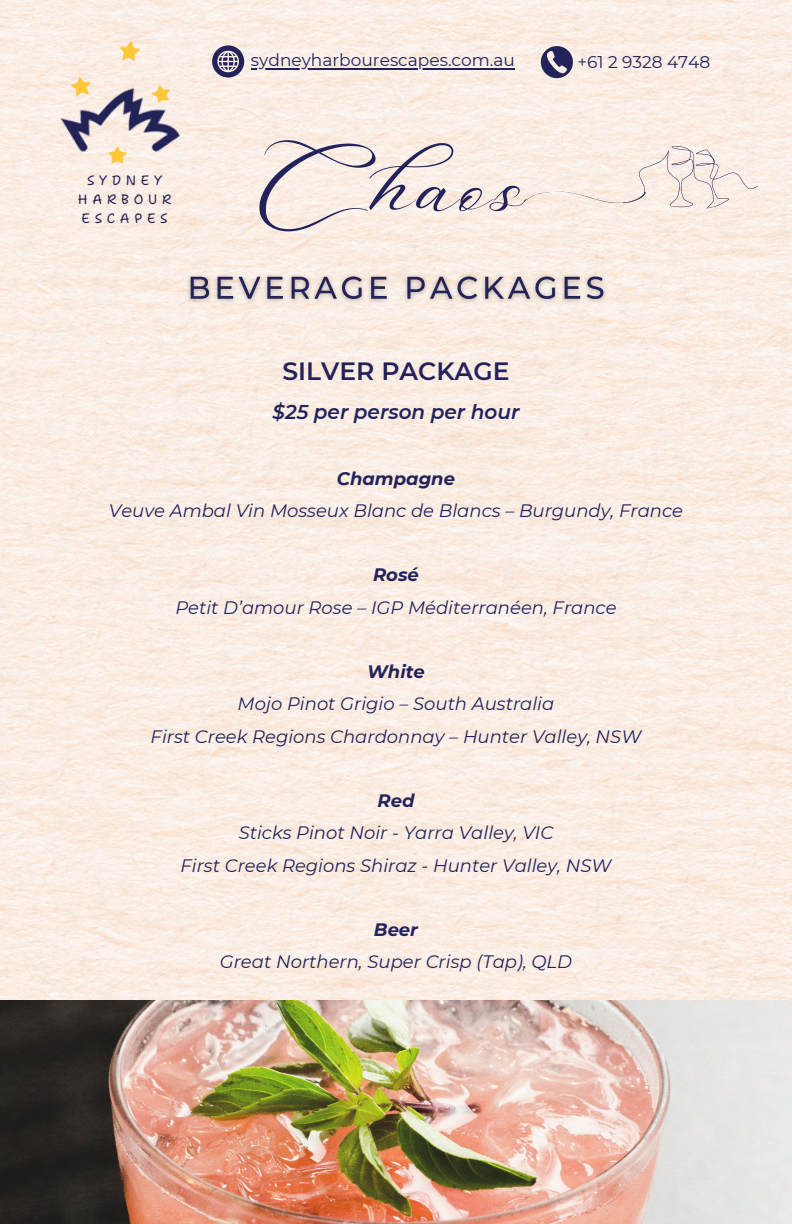
<style>
.page{position:relative;width:792px;height:1224px;background:#fff}
.page>*{position:absolute;margin:0;border:0;box-sizing:border-box;transform-origin:0 0}
.t1{font:55.6px "Aniyah";color:#23225a}
.t2{font:50.6px "Aniyah";color:#23225a}
.t3{font:600 25px "Montserrat";color:#23225a}
.t4{font:italic 600 20px "Montserrat";color:#23225a}
.t5{font:italic 18px/32.2px "Montserrat";color:#23225a;text-align:center}
.t6{font:17px "Montserrat";color:#23225a}
.t7{font:13.6px/19px "Shantell Sans";letter-spacing:.345em;color:#23225a;text-align:center}
.s1{font-weight:700}
</style>
<div class="page">
<img style="left:0;top:0;width:792px;height:1000px">
<img style="left:0;top:1000px;width:792px;height:224px">
<img style="left:182px;top:270px;width:430px;height:39px">
<img style="left:61px;top:30px;width:127px;height:146px">
<hr style="left:251px;top:68px;width:264px;height:1px;background:#23225a">
<svg style="left:541px;top:46px;width:32px;height:32px"></svg>
<svg style="left:212px;top:45px;width:32px;height:33px"></svg>
<svg style="left:523px;top:129px;width:237px;height:98px;background:#f6eae1"></svg>
<h4 class="t7" style="left:78px;top:170px;width:94px">SYDNEY<br>HARBOUR<br>ESCAPES</h4>
<p class="t6" style="left:251px;top:50px;width:265px">sydneyharbourescapes.com.au</p>
<h3 class="t6" style="left:577px;top:51px;width:134px">+61 2 9328 4748</h3>
<h1 class="t1" style="left:258px;top:175px;width:110px">C</h1>
<p class="t2" style="left:376px;top:167px;width:150px">haos</p>
<p class="t3" style="left:283px;top:356px;width:228px">SILVER PACKAGE</p>
<p class="t4" style="left:273px;top:400px;width:248px">$25 per person per hour</p>
<p class="t5" style="left:109px;top:462px;width:576px"><span class="s1">Champagne<br></span>Veuve Ambal Vin Mosseux Blanc de Blancs – Burgundy, France</p>
<p class="t5" style="left:175px;top:559px;width:443px"><span class="s1">Rosé<br></span>Petit D’amour Rose – IGP Méditerranéen, France</p>
<h4 class="t5" style="left:151px;top:656px;width:492px"><span class="s1">White<br></span>Mojo Pinot Grigio – South Australia<br>First Creek Regions Chardonnay – Hunter Valley, NSW</h4>
<p class="t5" style="left:181px;top:785px;width:432px"><span class="s1">Red<br></span>Sticks Pinot Noir - Yarra Valley, VIC<br>First Creek Regions Shiraz - Hunter Valley, NSW</p>
<h4 class="t5" style="left:220px;top:914px;width:354px"><span class="s1">Beer<br></span>Great Northern, Super Crisp (Tap), QLD</h4>
</div>
